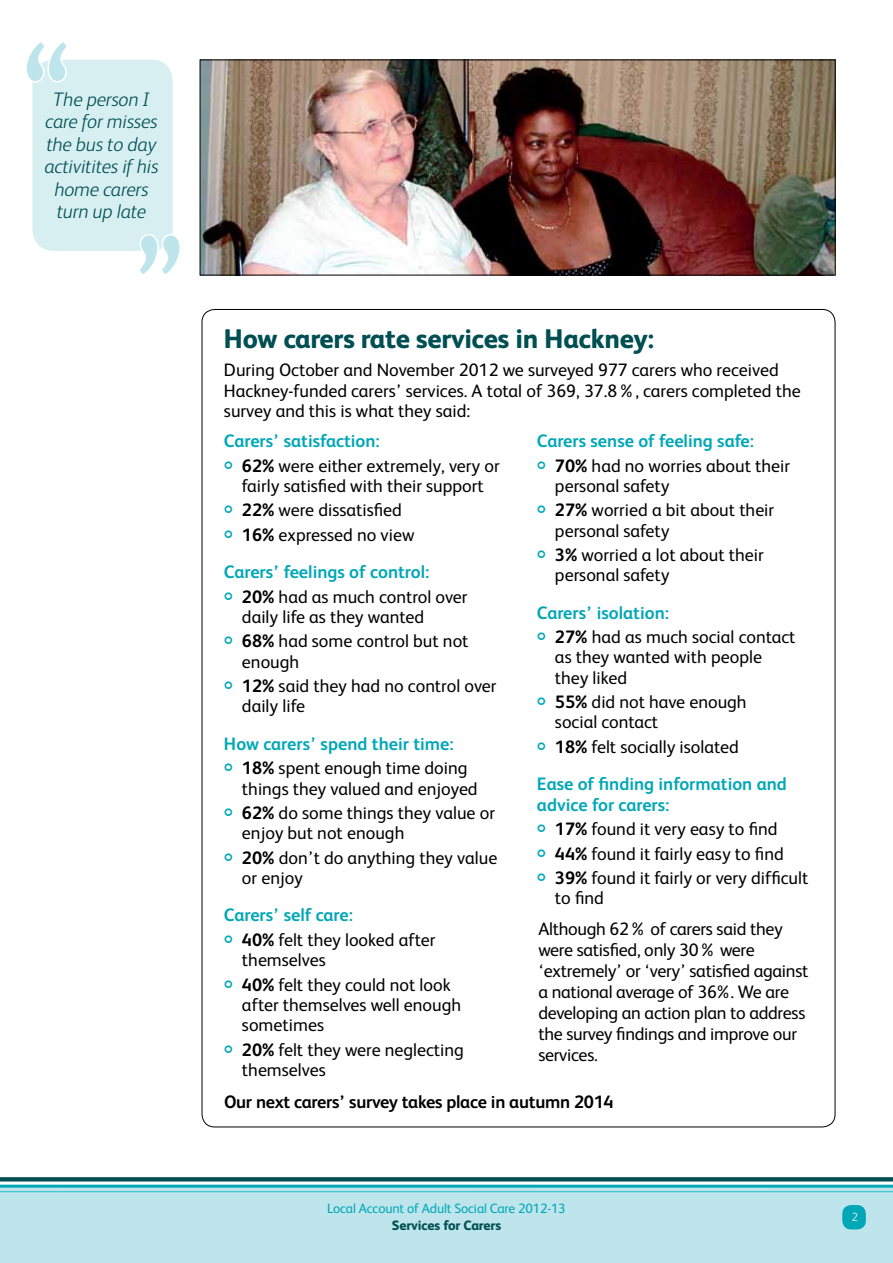
<style>
.page{position:relative;width:893px;height:1263px;background:#fff}
.page>*{position:absolute;margin:0;border:0;box-sizing:border-box;transform-origin:0 0}
.t1{font:800 27px "FS Albert";letter-spacing:-.01em;color:#004f52}
.t2{font:italic 300 19.5px/22.5px "FS Albert";letter-spacing:-.01em;color:#004f52;text-align:center}
.t3{font:18px/24.5px "FS Albert";color:#000}
.t4{font:700 18px/24.5px "FS Albert";color:#00a7b7}
.t5{font:700 18px "FS Albert";letter-spacing:-.015em;color:#000}
.t6{font:13.5px "FS Albert";letter-spacing:-.01em;color:#00a7b7}
.t7{font:800 13.5px "FS Albert";letter-spacing:-.01em;color:#004f52}
.t8{font:12px "FS Albert";color:#bee5eb}
.s1{font-weight:700;color:#00a7b7}
.s2{font-weight:700}
.s3{color:#000}
.s4{font-weight:400;color:#000}
</style>
<div class="page">
<div style="left:0;top:1185px;width:893px;height:78px;background:#bee5eb"></div>
<svg style="left:0;top:1177px;width:893px;height:16px"></svg>
<div style="left:842px;top:1205px;width:24px;height:24px;background:#00a7b7;border-radius:9px"></div>
<div style="left:32px;top:60px;width:141px;height:191px;background:#d7eff1;border-radius:21px"></div>
<svg style="left:26px;top:42px;width:42px;height:41px"></svg>
<svg style="left:139px;top:233px;width:41px;height:41px"></svg>
<img style="left:202px;top:62px;width:632px;height:211px">
<div style="left:200px;top:60px;width:636px;height:215px;border:1px solid #000"></div>
<p class="t2" style="left:44px;top:87px;width:116px">The person I care for misses the bus to day activitites if his home carers turn up late</p>
<h1 class="t1" style="left:224px;top:319px;width:432px">How carers rate services in Hackney:</h1>
<p class="t3" style="left:224px;top:359px;width:578px;line-height:20.2px">During October and November 2012 we surveyed 977 carers who received<br>Hackney-funded carers’ services. A total of 369, 37.8%, carers completed the survey and this is what they said:</p>
<p class="t3" style="left:242px;top:428px;width:259px;text-indent:-18px"><span class="s1">Carers’ satisfaction:<br></span><span class="s2">62%</span> were either extremely, very or</p>
<p class="t3" style="left:242px;top:473px;width:243px">fairly satisfied with their support<br><span class="s2">22%</span> were dissatisfied<br><span class="s2">16%</span> expressed no view</p>
<p class="t4" style="left:242px;top:559px;width:227px;text-indent:-18px">Carers’ feelings of control:<br><span class="s3">20%</span> <span class="s4">had as much control over</span></p>
<p class="t3" style="left:242px;top:604px;width:228px">daily life as they wanted<br><span class="s2">68%</span> had some control but not</p>
<p class="t3" style="left:242px;top:648px;width:256px">enough<br><span class="s2">12%</span> said they had no control over</p>
<p class="t3" style="left:242px;top:693px;width:65px">daily life</p>
<p class="t4" style="left:242px;top:731px;width:227px;text-indent:-18px">How carers’ spend their time:<br><span class="s3">18%</span> <span class="s4">spent enough time doing</span></p>
<p class="t3" style="left:242px;top:775px;width:255px">things they valued and enjoyed<br><span class="s2">62%</span> do some things they value or</p>
<p class="t3" style="left:242px;top:820px;width:257px">enjoy but not enough<br><span class="s2">20%</span> don’t do anything they value</p>
<p class="t3" style="left:242px;top:865px;width:62px">or enjoy</p>
<p class="t3" style="left:242px;top:902px;width:195px;text-indent:-18px"><span class="s1">Carers’ self care:<br></span><span class="s2">40%</span> felt they looked after</p>
<p class="t3" style="left:242px;top:947px;width:210px">themselves<br><span class="s2">40%</span> felt they could not look</p>
<p class="t3" style="left:242px;top:993px;width:221px;line-height:20.2px">after themselves well enough sometimes</p>
<p class="t3" style="left:242px;top:1038px;width:223px;line-height:20.2px"><span class="s2">20%</span> felt they were neglecting themselves</p>
<p class="t4" style="left:555px;top:428px;width:237px;text-indent:-18px">Carers sense of feeling safe:<br><span class="s3">70%</span> <span class="s4">had no worries about their</span></p>
<p class="t3" style="left:555px;top:473px;width:221px">personal safety<br><span class="s2">27%</span> worried a bit about their</p>
<p class="t3" style="left:555px;top:517px;width:210px">personal safety<br><span class="s2">3%</span> worried a lot about their</p>
<p class="t3" style="left:555px;top:562px;width:116px">personal safety</p>
<p class="t3" style="left:555px;top:599px;width:242px;text-indent:-18px"><span class="s1">Carers’ isolation:<br></span><span class="s2">27%</span> had as much social contact</p>
<p class="t3" style="left:555px;top:646px;width:208px;line-height:20.2px">as they wanted with people they liked</p>
<p class="t3" style="left:555px;top:691px;width:193px;line-height:20.2px"><span class="s2">55%</span> did not have enough social contact</p>
<p class="t4" style="left:537px;top:727px;width:251px;line-height:37.2px;text-indent:18px"><span class="s3">18%</span> <span class="s4">felt socially isolated<br></span>Ease of finding information and</p>
<p class="t3" style="left:555px;top:791px;width:255px;text-indent:-18px"><span class="s1">advice for carers:<br></span><span class="s2">17%</span> found it very easy to find<br><span class="s2">44%</span> found it fairly easy to find<br><span class="s2">39%</span> found it fairly or very difficult</p>
<p class="t3" style="left:555px;top:885px;width:50px">to find</p>
<p class="t3" style="left:538px;top:918px;width:272px;line-height:21px">Although 62% of carers said they were satisfied, only 30% were ‘extremely’ or ‘very’ satisfied against a national average of 36%. We are developing an action plan to address the survey findings and improve our services.</p>
<p class="t5" style="left:224px;top:1089px;width:391px">Our next carers’ survey takes place in autumn 2014</p>
<p class="t6" style="left:327px;top:1199px;width:240px">Local Account of Adult Social Care 2012-13</p>
<p class="t7" style="left:392px;top:1215px;width:111px">Services for Carers</p>
<p class="t8" style="left:851px;top:1209px;width:8px">2</p>
</div>
